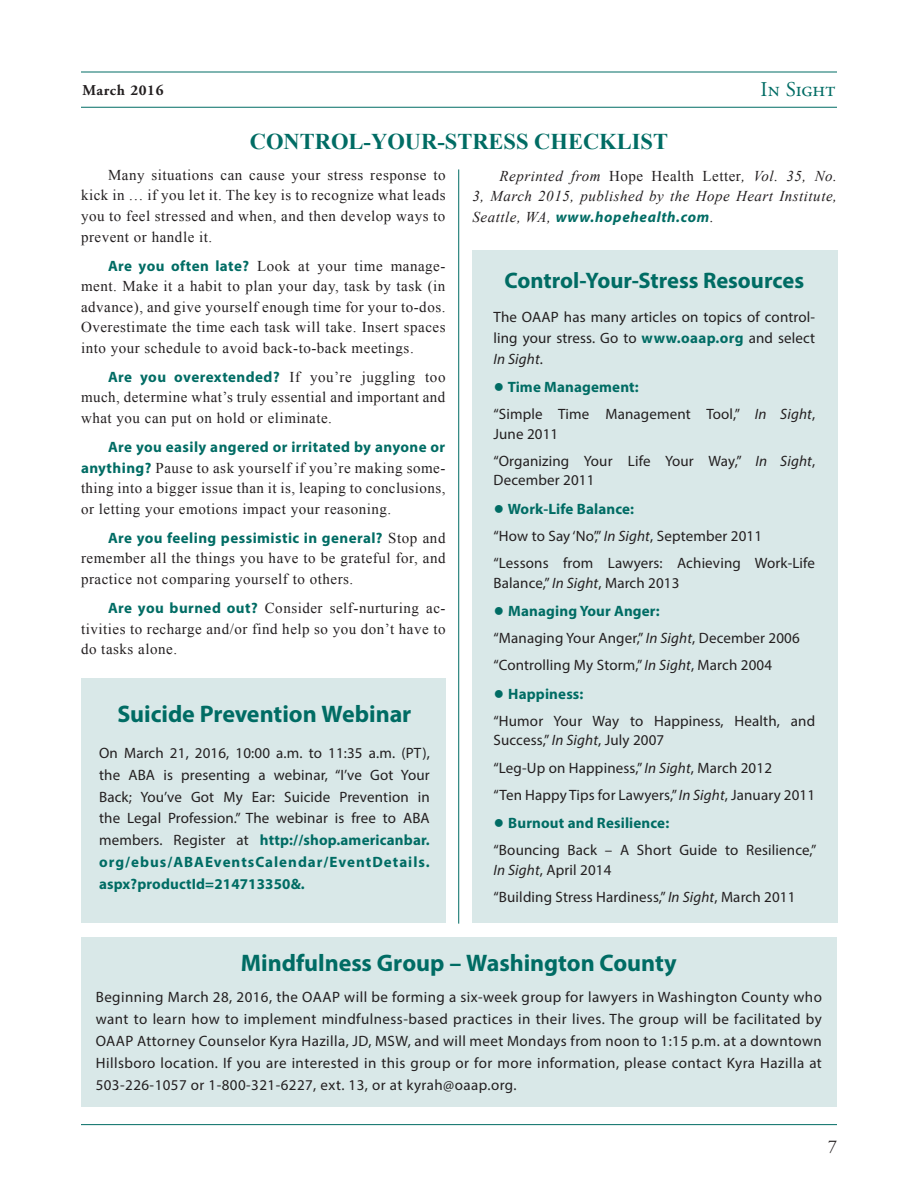
<style>
.page{position:relative;width:918px;height:1188px;background:#fff}
.page>*{position:absolute;margin:0;border:0;box-sizing:border-box;transform-origin:0 0}
.BOX_headline{font:700 24px "Myriad Pro";letter-spacing:-.005em;color:#006c64}
.BOX_headline-2{font:700 22.5px "Myriad Pro";color:#006c64}
.Story_Head_CAPS{font:700 22.5px "Times New Roman";color:#006c64}
.t1{font:21px "Adobe Garamond Pro";letter-spacing:-.005em;color:#006c64}
.t2{font:18px "Adobe Garamond Pro";color:#231f20}
.BOX_body{font:15px/21.8px "Myriad Pro";letter-spacing:.01em;color:#231f20}
.Body_Text{font:15px/20.5px "Times New Roman";letter-spacing:.035em;color:#231f20;text-align:justify}
.Body_Text-2{font:italic 15px/20.9px "Times New Roman";letter-spacing:.035em;color:#231f20;text-align:justify}
.BOX_body-2{font:700 15px "Myriad Pro";letter-spacing:.01em;color:#006c64}
.t3{font:700 15px "Adobe Garamond Pro";letter-spacing:.045em;color:#231f20}
.s1{font-family:"Myriad Pro";font-weight:700;color:#006c64}
.s2{font-weight:700;color:#006c64}
.s3{font-style:normal}
.s4{font-style:italic}
.s5{font-family:"Times New Roman";font-weight:400;font-size:18px}
</style>
<div class="page">
<hr style="left:81px;top:72px;width:756px;height:1px;background:#006c64">
<hr style="left:81px;top:1124px;width:756px;height:1px;background:#006c64">
<hr style="left:81px;top:107px;width:756px;height:1px;background:#006c64">
<div style="left:473px;top:251px;width:365px;height:672px;background:#d9e8e8"></div>
<hr style="left:458px;top:169px;width:1px;height:755px;background:#006c64">
<div style="left:81px;top:937px;width:756px;height:170px;background:#d9e8e8"></div>
<div style="left:81px;top:678px;width:365px;height:245px;background:#d9e8e8"></div>
<p class="t3" style="left:82px;top:81px;width:83px">March 2016</p>
<h3 class="t1" style="left:761px;top:77px;width:76px">In Sight</h3>
<p class="Story_Head_CAPS" style="left:250px;top:126px;width:420px">CONTROL-YOUR-STRESS CHECKLIST</p>
<p class="Body_Text" style="left:81px;top:164px;width:366px;text-indent:27px">Many situations can cause your stress response to kick in … if you let it. The key is to recognize what leads you to feel stressed and when, and then develop ways to prevent or handle it.</p>
<p class="Body_Text" style="left:81px;top:255px;width:366px;text-indent:27px"><span class="s1">Are you often late?</span> Look at your time manage&shy;ment. Make it a habit to plan your day, task by task (in advance), and give yourself enough time for your to-dos.<br>Overestimate the time each task will take. Insert spaces into your schedule to avoid back-to-back meetings.</p>
<p class="Body_Text" style="left:81px;top:366px;width:366px;text-indent:27px"><span class="s1">Are you overextended?</span> If you’re juggling too much, determine what’s truly essential and important and what you can put on hold or eliminate.</p>
<p class="Body_Text" style="left:81px;top:437px;width:366px;text-indent:27px"><span class="s1">Are you easily angered or irritated by anyone or anything?</span> Pause to ask yourself if you’re making some&shy;thing into a bigger issue than it is, leaping to conclusions, or letting your emotions impact your reasoning.</p>
<p class="Body_Text" style="left:81px;top:527px;width:366px;text-indent:27px"><span class="s1">Are you feeling pessimistic in general?</span> Stop and remember all the things you have to be grateful for, and practice not comparing yourself to others.</p>
<p class="Body_Text" style="left:81px;top:597px;width:366px;text-indent:27px"><span class="s1">Are you burned out?</span> Consider self-nurturing ac&shy;tivities to recharge and/or find help so you don’t have to do tasks alone.</p>
<p class="BOX_headline" style="left:117px;top:699px;width:295px">Suicide Prevention Webinar</p>
<p class="BOX_body" style="left:99px;top:742px;width:332px;text-align:justify">On March 21, 2016, 10:00 a.m. to 11:35 a.m. (PT), the ABA is presenting a webinar, “I’ve Got Your Back; You’ve Got My Ear: Suicide Prevention in the Legal Profession.” The webinar is free to ABA members. Register at <span class="s2">http://shop.americanbar. org/ebus/ABAEventsCalendar/EventDetails. aspx?productId=214713350&amp;.</span></p>
<p class="Body_Text-2" style="left:472px;top:165px;width:366px;text-indent:27px">Reprinted from <span class="s3">Hope Health Letter</span>, Vol. 35, No.<br>3, March 2015, published by the Hope Heart Institute, Seattle, WA, <span class="s1">www.hopehealth.com</span>.</p>
<p class="BOX_headline-2" style="left:505px;top:266px;width:301px">Control-Your-Stress Resources</p>
<p class="BOX_body" style="left:494px;top:306px;width:323px;line-height:21px;text-align:justify">The OAAP has many articles on topics of control&shy;ling your stress. Go to <span class="s2">www.oaap.org</span> and select <span class="s4">In Sight</span>.</p>
<p class="BOX_body-2" style="left:494px;top:378px;width:147px"><span class="s5">●</span> Time Management:</p>
<p class="BOX_body" style="left:494px;top:404px;width:323px;line-height:19.5px">“Simple Time Management Tool,” <span class="s4">In Sight</span>,<br>June 2011</p>
<p class="BOX_body" style="left:494px;top:451px;width:323px;line-height:19.5px">“Organizing Your Life Your Way,” <span class="s4">In Sight</span>,<br>December 2011</p>
<p class="BOX_body-2" style="left:494px;top:499px;width:142px"><span class="s5">●</span> Work-Life Balance:</p>
<p class="BOX_body" style="left:494px;top:525px;width:270px">“How to Say ‘No’,” <span class="s4">In Sight</span>, September 2011</p>
<p class="BOX_body" style="left:494px;top:553px;width:323px;line-height:19.5px">“Lessons from Lawyers: Achieving Work-Life<br>Balance,” <span class="s4">In Sight</span>, March 2013</p>
<p class="BOX_body-2" style="left:494px;top:601px;width:168px"><span class="s5">●</span> Managing Your Anger:</p>
<p class="BOX_body" style="left:494px;top:627px;width:308px">“Managing Your Anger,” <span class="s4">In Sight</span>, December 2006</p>
<p class="BOX_body" style="left:494px;top:654px;width:280px">“Controlling My Storm,” <span class="s4">In Sight</span>, March 2004</p>
<p class="BOX_body-2" style="left:494px;top:684px;width:92px"><span class="s5">●</span> Happiness:</p>
<p class="BOX_body" style="left:494px;top:711px;width:323px;line-height:19.5px">“Humor Your Way to Happiness, Health, and<br>Success,” <span class="s4">In Sight</span>, July 2007</p>
<p class="BOX_body" style="left:494px;top:756px;width:280px">“Leg-Up on Happiness,” <span class="s4">In Sight</span>, March 2012</p>
<p class="BOX_body" style="left:494px;top:783px;width:323px">“Ten Happy Tips for Lawyers,” <span class="s4">In Sight</span>, January 2011</p>
<p class="BOX_body-2" style="left:494px;top:813px;width:177px"><span class="s5">●</span> Burnout and Resilience:</p>
<p class="BOX_body" style="left:494px;top:840px;width:324px;line-height:19.5px">“Bouncing Back – A Short Guide to Resilience,”<br><span class="s4">In Sight</span>, April 2014</p>
<p class="BOX_body" style="left:494px;top:886px;width:304px">“Building Stress Hardiness,” <span class="s4">In Sight</span>, March 2011</p>
<p class="BOX_headline" style="left:241px;top:947px;width:437px">Mindfulness Group – Washington County</p>
<p class="BOX_body" style="left:96px;top:986px;width:728px;text-align:justify">Beginning March 28, 2016, the OAAP will be forming a six-week group for lawyers in Washington County who want to learn how to implement mindfulness-based practices in their lives. The group will be facilitated by OAAP Attorney Counselor Kyra Hazilla, JD, MSW, and will meet Mondays from noon to 1:15 p.m. at a downtown Hillsboro location. If you are interested in this group or for more information, please contact Kyra Hazilla at 503-226-1057 or 1-800-321-6227, ext. 13, or at kyrah@oaap.org.</p>
<p class="t2" style="left:828px;top:1135px;width:10px">7</p>
</div>
